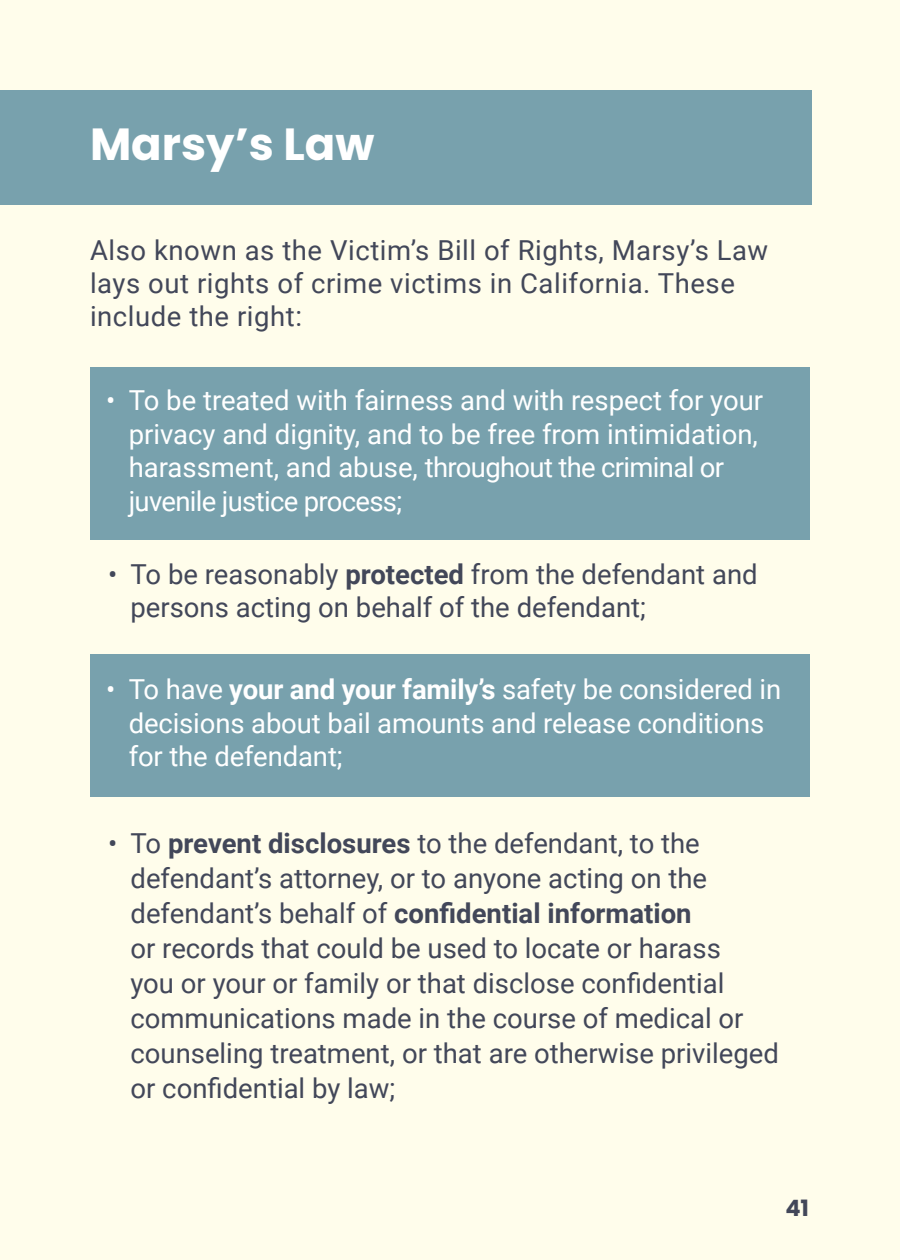
<style>
.page{position:relative;width:900px;height:1260px;background:#fffdeb}
.page>*{position:absolute;margin:0;border:0;box-sizing:border-box;transform-origin:0 0}
.t1{font:700 45px "Poppins";color:#fff}
.t2{font:27.5px/35px "Roboto";color:#424759}
.t3{font:27.5px/33.8px "Roboto";letter-spacing:-.005em;color:#fff}
.t4{font:27.5px/33px "Roboto";letter-spacing:.02em;color:#424759}
.t5{font:700 22.5px "Poppins";color:#424759}
.s1{font-weight:700}
</style>
<div class="page">
<div style="left:0;top:90px;width:812px;height:115px;background:#78a1ad"></div>
<div style="left:90px;top:367px;width:720px;height:173px;background:#78a1ad"></div>
<div style="left:90px;top:654px;width:720px;height:143px;background:#78a1ad"></div>
<h1 class="t1" style="left:90px;top:118px;width:286px">Marsy’s Law</h1>
<p class="t4" style="left:90px;top:233px;width:680px">Also known as the Victim’s Bill of Rights, Marsy’s Law lays out rights of crime victims in California. These include the right:</p>
<p class="t3" style="left:129px;top:382px;width:636px;text-indent:-22px">• To be treated with fairness and with respect for your privacy and dignity, and to be free from intimidation, harassment, and abuse, throughout the criminal or juvenile justice process;</p>
<p class="t2" style="left:130px;top:557px;width:629px;line-height:32.5px;text-indent:-22px">• To be reasonably <span class="s1">protected</span> from the defendant and persons acting on behalf of the defendant;</p>
<p class="t3" style="left:129px;top:671px;width:654px;text-indent:-22px">• To have <span class="s1">your and your family’s</span> safety be considered in decisions about bail amounts and release conditions for the defendant;</p>
<p class="t2" style="left:130px;top:825px;width:650px;text-indent:-22px">• To <span class="s1">prevent disclosures</span> to the defendant, to the defendant’s attorney, or to anyone acting on the defendant’s behalf of <span class="s1">confidential information<br></span>or records that could be used to locate or harass<br>you or your or family or that disclose confidential communications made in the course of medical or counseling treatment, or that are otherwise privileged or confidential by law;</p>
<p class="t5" style="left:785px;top:1195px;width:25px">41</p>
</div>
